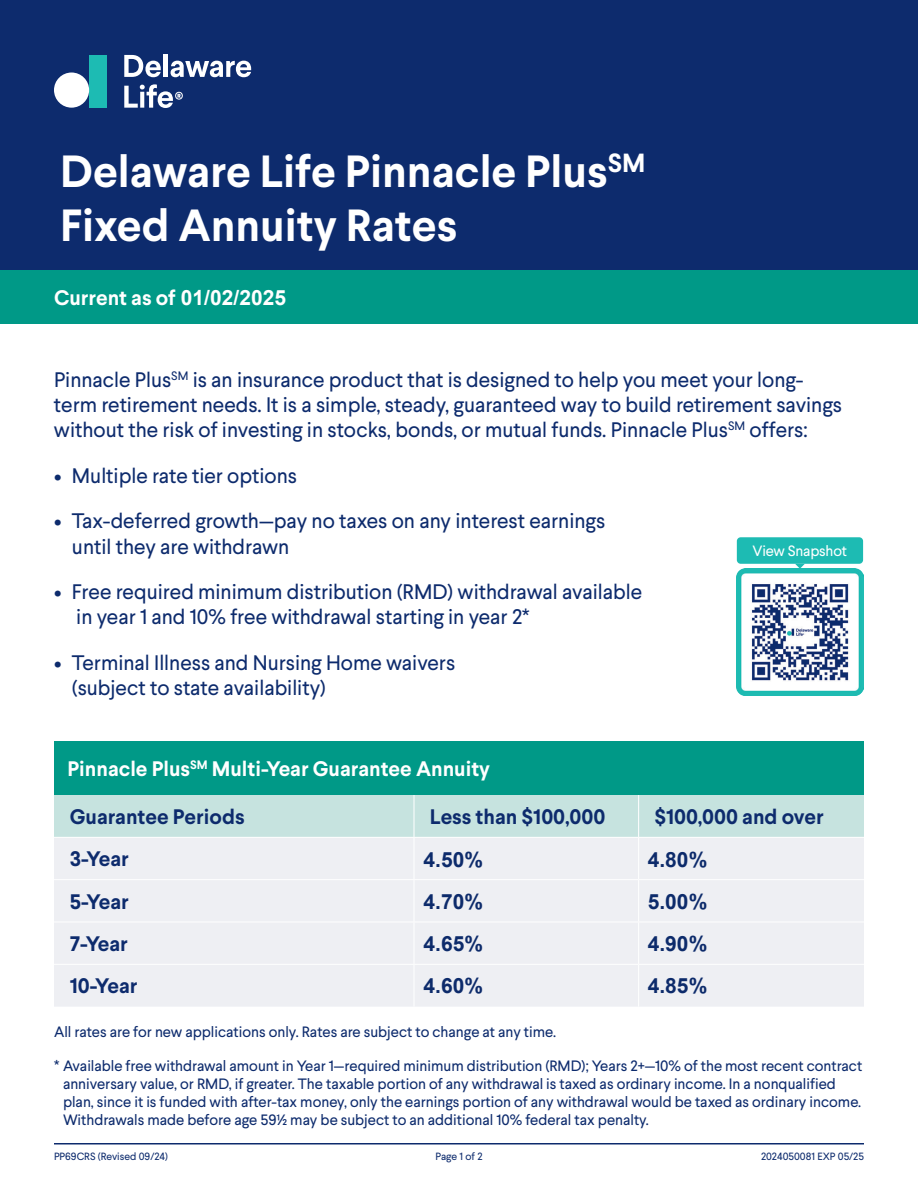
<style>
.page{position:relative;width:918px;height:1188px;background:#fff}
.page>*{position:absolute;margin:0;border:0;box-sizing:border-box;transform-origin:0 0}
.t1{font:700 45px "Larsseit";color:#fff}
.ParaStyle01-Leading_Auto__Align_Left{font:21px/25.2px "Larsseit";color:#0d2b6d}
.t2{font:700 21px "Larsseit";color:#0d2b6d}
.ParaStyle01-Leading_Auto__Align_Left-2{font:700 21px "Larsseit";color:#fff}
.t3{font:700 21px "Arial";color:#0d2b6b}
.ParaStyle01-Leading_Auto__Align_Left-3{font:15px/18px "Larsseit";color:#0d2b6d}
.t4{font:14.85px "Larsseit";letter-spacing:-.01em;color:#fff}
.t5{font:10.5px "Larsseit";color:#0d2b6d}
.s1{font-family:"Arial"}
</style>
<div class="page">
<hr style="left:54px;top:1143px;width:810px;height:1px;background:#0d2b6d">
<div style="left:54px;top:741px;width:810px;height:54px;background:#009987"></div>
<div style="left:0;top:270px;width:918px;height:54px;background:#009987"></div>
<div style="left:0;top:0;width:918px;height:270px;background:#0d2b6d"></div>
<div style="left:89px;top:55px;width:18px;height:53px;background:#1dbbb3"></div>
<svg style="left:124px;top:55px;width:37px;height:22px"></svg>
<hr style="left:164px;top:54px;width:4px;height:23px;background:#fff">
<svg style="left:171px;top:61px;width:80px;height:16px"></svg>
<div style="left:54px;top:73px;width:35px;height:35px;background:#fff;border-radius:50%"></div>
<svg style="left:124px;top:84px;width:59px;height:24px"></svg>
<div style="left:54px;top:795px;width:810px;height:42px;background:#c6e3df"></div>
<div style="left:54px;top:838px;width:810px;height:169px;background:#eeeff3"></div>
<hr style="left:414px;top:795px;width:1px;height:42px;background:#fff">
<hr style="left:638px;top:795px;width:1px;height:42px;background:#fff">
<hr style="left:414px;top:838px;width:1px;height:41px;background:#fff">
<hr style="left:638px;top:838px;width:1px;height:41px;background:#fff">
<hr style="left:54px;top:879px;width:360px;height:1px;background:#fff">
<hr style="left:414px;top:879px;width:225px;height:1px;background:#fff">
<hr style="left:414px;top:880px;width:1px;height:42px;background:#fff">
<hr style="left:639px;top:879px;width:225px;height:1px;background:#fff">
<hr style="left:638px;top:880px;width:1px;height:42px;background:#fff">
<hr style="left:54px;top:922px;width:360px;height:1px;background:#fff">
<hr style="left:414px;top:922px;width:225px;height:1px;background:#fff">
<hr style="left:414px;top:922px;width:1px;height:42px;background:#fff">
<hr style="left:639px;top:922px;width:225px;height:1px;background:#fff">
<hr style="left:638px;top:922px;width:1px;height:42px;background:#fff">
<hr style="left:54px;top:964px;width:360px;height:1px;background:#fff">
<hr style="left:414px;top:964px;width:225px;height:1px;background:#fff">
<hr style="left:414px;top:965px;width:1px;height:42px;background:#fff">
<hr style="left:639px;top:964px;width:225px;height:1px;background:#fff">
<hr style="left:638px;top:965px;width:1px;height:42px;background:#fff">
<img style="left:737px;top:569px;width:126px;height:126px">
<div style="left:737px;top:537px;width:126px;height:27px;background:#1dbbb3;border-radius:4px"></div>
<svg style="left:795px;top:564px;width:10px;height:5px"></svg>
<p class="t1" style="left:60px;top:142px;width:587px">Delaware Life Pinnacle Plus<sup>SM</sup></p>
<p class="t1" style="left:60px;top:196px;width:399px">Fixed Annuity Rates</p>
<p class="ParaStyle01-Leading_Auto__Align_Left-2" style="left:54px;top:283px;width:234px">Current as of <span class="s1">01/02/2025</span></p>
<p class="ParaStyle01-Leading_Auto__Align_Left" style="left:54px;top:367px;width:790px">Pinnacle Plus<sup>SM</sup> is an insurance product that is designed to help you meet your long&shy;term retirement needs. It is a simple, steady, guaranteed way to build retirement savings without the risk of investing in stocks, bonds, or mutual funds. Pinnacle Plus<sup>SM</sup> offers:</p>
<p class="ParaStyle01-Leading_Auto__Align_Left" style="left:54px;top:463px;width:245px">• Multiple rate tier options</p>
<p class="ParaStyle01-Leading_Auto__Align_Left" style="left:72px;top:508px;width:535px;text-indent:-18px">• Tax-deferred growth—pay no taxes on any interest earnings until they are withdrawn</p>
<p class="ParaStyle01-Leading_Auto__Align_Left" style="left:76px;top:579px;width:567px;text-indent:-22px">• Free required minimum distribution (RMD) withdrawal available in year 1 and 10% free withdrawal starting in year 2*</p>
<p class="ParaStyle01-Leading_Auto__Align_Left" style="left:72px;top:649px;width:385px;text-indent:-18px">• Terminal Illness and Nursing Home waivers (subject to state availability)</p>
<p class="t4" style="left:753px;top:541px;width:96px">View Snapshot</p>
<p class="ParaStyle01-Leading_Auto__Align_Left-2" style="left:68px;top:754px;width:424px">Pinnacle Plus<sup>SM</sup> Multi-Year Guarantee Annuity</p>
<p class="t2" style="left:70px;top:803px;width:176px">Guarantee Periods</p>
<p class="t2" style="left:430px;top:803px;width:177px">Less than $100,000</p>
<p class="t2" style="left:654px;top:803px;width:171px">$100,000 and over</p>
<p class="t2" style="left:70px;top:845px;width:61px">3-Year</p>
<p class="t2" style="left:70px;top:887px;width:61px">5-Year</p>
<p class="t2" style="left:70px;top:930px;width:60px">7-Year</p>
<p class="t2" style="left:70px;top:972px;width:69px">10-Year</p>
<p class="ParaStyle01-Leading_Auto__Align_Left-3" style="left:54px;top:1022px;width:504px">All rates are for new applications only. Rates are subject to change at any time.</p>
<p class="t3" style="left:424px;top:846px;width:61px">4.50%</p>
<p class="t3" style="left:648px;top:846px;width:61px">4.80%</p>
<p class="t3" style="left:424px;top:888px;width:61px">4.70%</p>
<p class="t3" style="left:648px;top:888px;width:61px">5.00%</p>
<p class="t3" style="left:424px;top:930px;width:61px">4.65%</p>
<p class="t3" style="left:648px;top:930px;width:61px">4.90%</p>
<p class="t3" style="left:424px;top:972px;width:61px">4.60%</p>
<p class="t3" style="left:648px;top:972px;width:61px">4.85%</p>
<p class="ParaStyle01-Leading_Auto__Align_Left-3" style="left:63px;top:1057px;width:801px;text-indent:-9px">* Available free withdrawal amount in Year 1—required minimum distribution (RMD); Years 2+—10% of the most recent contract anniversary value, or RMD, if greater. The taxable portion of any withdrawal is taxed as ordinary income. In a nonqualified plan, since it is funded with after-tax money, only the earnings portion of any withdrawal would be taxed as ordinary income.<br>Withdrawals made before age 59½ may be subject to an additional 10% federal tax penalty.</p>
<p class="t5" style="left:54px;top:1149px;width:116px">PP69CRS (Revised 09/24)</p>
<p class="t5" style="left:435px;top:1149px;width:48px">Page 1 of 2</p>
<p class="t5" style="left:761px;top:1149px;width:104px">2024050081 EXP 05/25</p>
</div>
